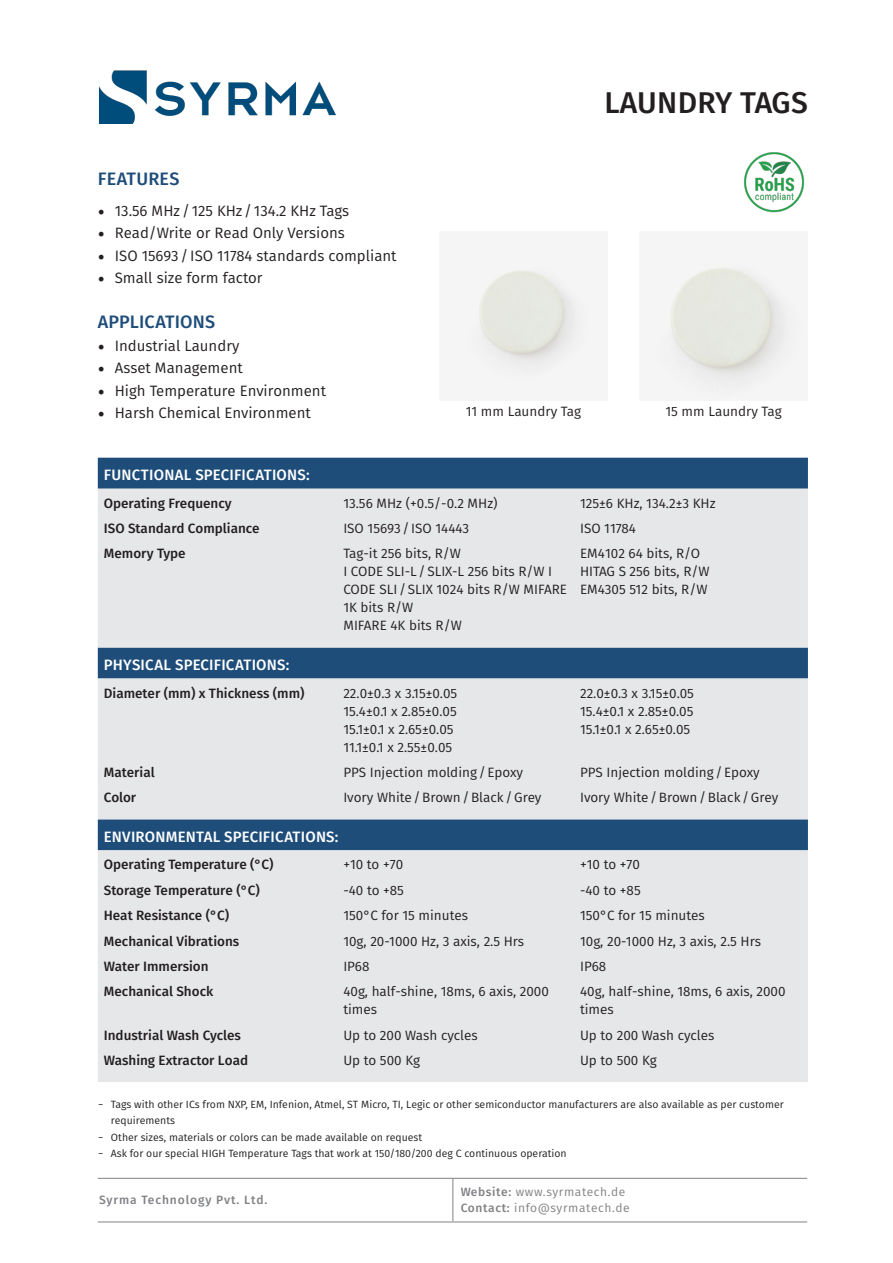
<style>
.page{position:relative;width:893px;height:1263px;background:#fff}
.page>*{position:absolute;margin:0;border:0;box-sizing:border-box;transform-origin:0 0}
.t1{font:500 30px "Fira Sans";letter-spacing:.01em;color:#231f20}
.t2{font:500 18px "Fira Sans";letter-spacing:.005em;color:#1e4d7a}
.t3{font:15px "Fira Sans";color:#231f20}
.t4{font:500 15px "Fira Sans";letter-spacing:.015em;color:#fff}
.t5{font:13.5px/18px "Fira Sans";color:#231f20}
.t6{font:500 13.5px "Fira Sans";color:#231f20}
.t7{font:12px/16.5px "Fira Sans";letter-spacing:.05em;color:#808285}
.t8{font:500 12px "Fira Sans";letter-spacing:.075em;color:#808285}
.t9{font:10.5px/16.5px "Fira Sans";color:#231f20}
.s1{font-family:"Minion Pro";font-size:18px}
.s2{font-weight:500}
</style>
<div class="page">
<img style="left:99px;top:70px;width:237px;height:54px">
<hr style="left:98px;top:1221px;width:709px;height:1px;background:#808285">
<hr style="left:98px;top:1178px;width:709px;height:1px;background:#808285">
<hr style="left:452px;top:1178px;width:1px;height:43px;background:#808285">
<div style="left:98px;top:458px;width:710px;height:31px;background:#1e4d7a"></div>
<svg style="left:98px;top:489px;width:710px;height:593px;background:#d1d7dd"></svg>
<img style="left:744px;top:152px;width:61px;height:61px">
<p class="t2" style="left:98px;top:164px;width:83px">FEATURES</p>
<p class="t3" style="left:98px;top:199px;width:253px"><span class="s1">•</span> 13.56 MHz/125 KHz/134.2 KHz Tags</p>
<p class="t3" style="left:98px;top:222px;width:249px"><span class="s1">•</span> Read/Write or Read Only Versions</p>
<p class="t3" style="left:98px;top:244px;width:300px"><span class="s1">•</span> ISO 15693/ISO 11784 standards compliant</p>
<p class="t3" style="left:98px;top:267px;width:166px"><span class="s1">•</span> Small size form factor</p>
<p class="t2" style="left:98px;top:307px;width:119px">APPLICATIONS</p>
<p class="t3" style="left:98px;top:334px;width:143px"><span class="s1">•</span> Industrial Laundry</p>
<p class="t3" style="left:98px;top:357px;width:146px"><span class="s1">•</span> Asset Management</p>
<p class="t3" style="left:98px;top:379px;width:230px"><span class="s1">•</span> High Temperature Environment</p>
<p class="t3" style="left:98px;top:402px;width:215px"><span class="s1">•</span> Harsh Chemical Environment</p>
<p class="t1" style="left:604px;top:79px;width:205px">LAUNDRY TAGS</p>
<p class="t5" style="left:466px;top:402px;width:117px">11 mm Laundry Tag</p>
<p class="t5" style="left:665px;top:402px;width:118px">15 mm Laundry Tag</p>
<p class="t4" style="left:104px;top:463px;width:207px">FUNCTIONAL SPECIFICATIONS:</p>
<p class="t6" style="left:104px;top:492px;width:129px">Operating Frequency</p>
<p class="t5" style="left:343px;top:494px;width:156px">13.56 MHz (+0.5/-0.2 MHz)</p>
<p class="t5" style="left:580px;top:494px;width:137px">125±6 KHz, 134.2±3 KHz</p>
<p class="t6" style="left:104px;top:517px;width:157px">ISO Standard Compliance</p>
<p class="t5" style="left:343px;top:519px;width:127px">ISO 15693/ISO 14443</p>
<p class="t5" style="left:580px;top:519px;width:58px">ISO 11784</p>
<p class="t6" style="left:104px;top:543px;width:83px">Memory Type</p>
<p class="t5" style="left:343px;top:544px;width:119px">Tag-it 256 bits, R/W</p>
<p class="t5" style="left:343px;top:562px;width:225px">I CODE SLI-L/SLIX-L 256 bits R/W I<br>CODE SLI/SLIX 1024 bits R/W MIFARE<br>1K bits R/W</p>
<p class="t5" style="left:343px;top:616px;width:120px">MIFARE 4K bits R/W</p>
<p class="t5" style="left:580px;top:544px;width:121px">EM4102 64 bits, R/O</p>
<p class="t5" style="left:580px;top:562px;width:131px">HITAG S 256 bits, R/W</p>
<p class="t5" style="left:580px;top:580px;width:129px">EM4305 512 bits, R/W</p>
<p class="t4" style="left:104px;top:653px;width:187px">PHYSICAL SPECIFICATIONS:</p>
<p class="t6" style="left:104px;top:682px;width:202px">Diameter (mm) x Thickness (mm)</p>
<p class="t5" style="left:343px;top:683px;width:115px">22.0±0.3 x 3.15±0.05</p>
<p class="t5" style="left:343px;top:701px;width:115px">15.4±0.1 x 2.85±0.05</p>
<p class="t5" style="left:343px;top:719px;width:112px">15.1±0.1 x 2.65±0.05</p>
<p class="t5" style="left:343px;top:737px;width:110px">11.1±0.1 x 2.55±0.05</p>
<p class="t5" style="left:580px;top:683px;width:115px">22.0±0.3 x 3.15±0.05</p>
<p class="t5" style="left:580px;top:701px;width:115px">15.4±0.1 x 2.85±0.05</p>
<p class="t5" style="left:580px;top:719px;width:112px">15.1±0.1 x 2.65±0.05</p>
<p class="t6" style="left:104px;top:761px;width:52px">Material</p>
<p class="t5" style="left:343px;top:763px;width:181px">PPS Injection molding/Epoxy</p>
<p class="t5" style="left:580px;top:763px;width:181px">PPS Injection molding/Epoxy</p>
<p class="t6" style="left:104px;top:787px;width:34px">Color</p>
<p class="t5" style="left:343px;top:788px;width:200px">Ivory White/Brown/Black/Grey</p>
<p class="t5" style="left:580px;top:788px;width:200px">Ivory White/Brown/Black/Grey</p>
<p class="t4" style="left:104px;top:824px;width:236px">ENVIRONMENTAL SPECIFICATIONS:</p>
<p class="t6" style="left:104px;top:854px;width:171px">Operating Temperature (°C)</p>
<p class="t5" style="left:343px;top:855px;width:61px">+10 to +70</p>
<p class="t5" style="left:580px;top:855px;width:61px">+10 to +70</p>
<p class="t6" style="left:104px;top:879px;width:157px">Storage Temperature (°C)</p>
<p class="t5" style="left:343px;top:881px;width:62px">-40 to +85</p>
<p class="t5" style="left:580px;top:881px;width:62px">-40 to +85</p>
<p class="t6" style="left:104px;top:904px;width:127px">Heat Resistance (°C)</p>
<p class="t5" style="left:343px;top:906px;width:126px">150°C for 15 minutes</p>
<p class="t5" style="left:580px;top:906px;width:126px">150°C for 15 minutes</p>
<p class="t6" style="left:104px;top:930px;width:137px">Mechanical Vibrations</p>
<p class="t5" style="left:343px;top:931px;width:182px">10g, 20-1000 Hz, 3 axis, 2.5 Hrs</p>
<p class="t5" style="left:580px;top:931px;width:182px">10g, 20-1000 Hz, 3 axis, 2.5 Hrs</p>
<p class="t6" style="left:104px;top:955px;width:106px">Water Immersion</p>
<p class="t5" style="left:343px;top:957px;width:28px">IP68</p>
<p class="t5" style="left:580px;top:957px;width:28px">IP68</p>
<p class="t6" style="left:104px;top:981px;width:111px">Mechanical Shock</p>
<p class="t5" style="left:343px;top:982px;width:207px">40g, half-shine, 18ms, 6 axis, 2000 times</p>
<p class="t5" style="left:580px;top:982px;width:207px">40g, half-shine, 18ms, 6 axis, 2000 times</p>
<p class="t6" style="left:104px;top:1024px;width:139px">Industrial Wash Cycles</p>
<p class="t5" style="left:343px;top:1026px;width:136px">Up to 200 Wash cycles</p>
<p class="t5" style="left:580px;top:1026px;width:136px">Up to 200 Wash cycles</p>
<p class="t6" style="left:104px;top:1049px;width:146px">Washing Extractor Load</p>
<p class="t5" style="left:343px;top:1051px;width:78px">Up to 500 Kg</p>
<p class="t5" style="left:580px;top:1051px;width:78px">Up to 500 Kg</p>
<p class="t9" style="left:111px;top:1095px;width:674px;text-indent:-13px">− Tags with other ICs from NXP, EM, Infenion, Atmel, ST Micro, TI, Legic or other semiconductor manufacturers are also available as per customer requirements</p>
<p class="t9" style="left:98px;top:1128px;width:325px">− Other sizes, materials or colors can be made available on request</p>
<p class="t9" style="left:98px;top:1145px;width:470px">− Ask for our special HIGH Temperature Tags that work at 150/180/200 deg C continuous operation</p>
<p class="t8" style="left:99px;top:1190px;width:170px">Syrma Technology Pvt. Ltd.</p>
<p class="t7" style="left:461px;top:1183px;width:170px"><span class="s2">Website:</span> www.syrmatech.de<br><span class="s2">Contact:</span> info@syrmatech.de</p>
</div>
